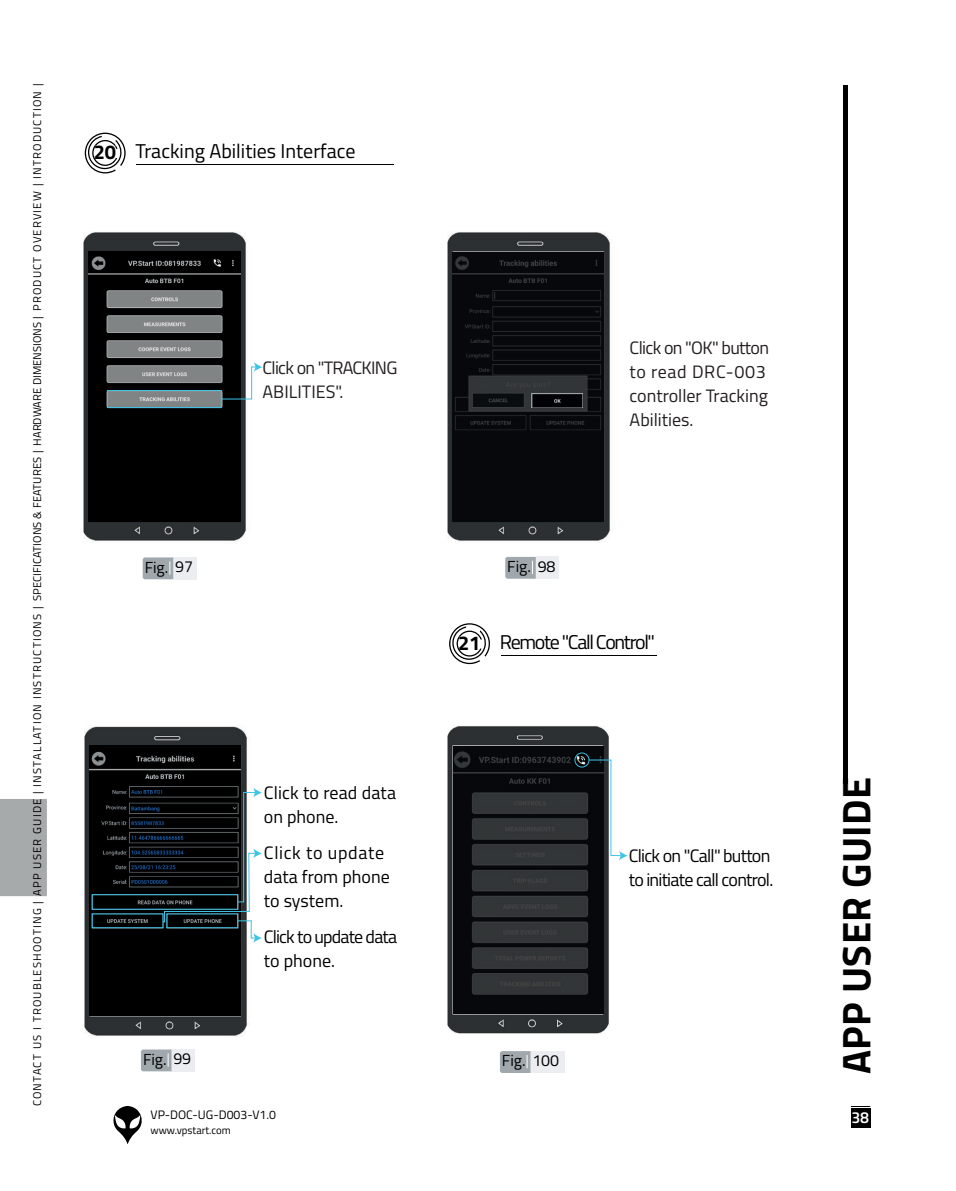
<style>
.page{position:relative;width:956px;height:1191px;background:#fff}
.page>*{position:absolute;margin:0;border:0;box-sizing:border-box;transform-origin:0 0}
.t1{font:700 40px "Titillium Web";letter-spacing:.01em;color:#000001}
.t2{font:20px "Titillium";color:#000001}
.t3{font:20px "Titillium";letter-spacing:-.065em;color:#000001}
.t4{font:18px/24px "Titillium";letter-spacing:-.005em;color:#000001}
.t5{font:18px/24px "Titillium";color:#231f20}
.t6{font:18px/24px "Titillium";letter-spacing:-.04em;color:#000001}
.t7{font:18px/24px "Titillium";letter-spacing:-.04em;color:#231f20}
.t8{font:18px/24px "Titillium";letter-spacing:-.045em;color:#000001}
.t9{font:16px "Titillium";color:#000001}
.t10{font:16px "Titillium Semibold Upright";color:#fff}
.t11{font:12.2px "Titillium Web";color:#000001}
.t12{font:11.2px "Titillium";letter-spacing:.105em;color:#000001}
.t13{font:10.8px "Titillium Web";color:#000001}
.s1{font-family:"Titillium Web";font-weight:700}
</style>
<div class="page">
<img style="left:84px;top:726px;width:164px;height:310px">
<img style="left:89px;top:745px;width:151px;height:270px">
<div style="left:92px;top:894px;width:146px;height:15px;border:1px solid #3dc4e7"></div>
<div style="left:92px;top:913px;width:71px;height:15px;border:1px solid #3dc4e7"></div>
<svg style="left:162px;top:788px;width:100px;height:154px;background:#31383b"></svg>
<div style="left:850px;top:1108px;width:20px;height:19px;background:#000001"></div>
<svg style="left:850px;top:1106px;width:20px;height:1px"></svg>
<div style="left:0;top:799px;width:47px;height:97px;background:#a7aaaa"></div>
<hr style="left:843px;top:85px;width:4px;height:698px;background:#000001">
<img style="left:143px;top:557px;width:53px;height:22px">
<svg style="left:169px;top:561px;width:1px;height:13px"></svg>
<img style="left:505px;top:557px;width:53px;height:22px">
<svg style="left:532px;top:561px;width:1px;height:13px"></svg>
<img style="left:500px;top:1051px;width:64px;height:22px">
<svg style="left:526px;top:1055px;width:1px;height:13px"></svg>
<svg style="left:113px;top:1106px;width:29px;height:38px"></svg>
<img style="left:141px;top:1049px;width:53px;height:22px">
<svg style="left:168px;top:1053px;width:1px;height:13px"></svg>
<svg style="left:85px;top:133px;width:41px;height:40px"></svg>
<hr style="left:137px;top:164px;width:257px;height:1px;background:#000001">
<img style="left:83px;top:232px;width:163px;height:309px">
<img style="left:89px;top:252px;width:151px;height:269px">
<div style="left:107px;top:390px;width:115px;height:18px;border:1px solid #3dc4e7"></div>
<svg style="left:220px;top:362px;width:42px;height:38px"></svg>
<div style="left:90px;top:496px;width:114px;height:25px;background:#000001"></div>
<img style="left:447px;top:232px;width:163px;height:309px">
<img style="left:452px;top:252px;width:151px;height:269px">
<img style="left:531px;top:393px;width:52px;height:15px">
<img style="left:447px;top:726px;width:162px;height:308px">
<img style="left:453px;top:746px;width:150px;height:267px">
<img style="left:573px;top:751px;width:17px;height:17px;border-radius:8px">
<svg style="left:449px;top:623px;width:41px;height:41px"></svg>
<hr style="left:501px;top:655px;width:155px;height:1px;background:#000001">
<svg style="left:587px;top:759px;width:40px;height:101px"></svg>
<div style="left:574px;top:752px;width:15px;height:15px;border:1px solid #3dc4e7;border-radius:50%"></div>
<p class="t12" style="left:29px;top:1106px;width:1024px;rotate:-90deg">CONTACT US I TROUBLESHOOTING | APP USER GUIDE | INSTALLATION INSTRUCTIONS | SPECIFICATIONS &amp; FEATURES | HARDWARE DIMENSIONS | PRODUCT OVERVIEW | INTRODUCTION |</p>
<h2 class="t2" style="left:94px;top:137px;width:263px"><span class="s1">20</span> Tracking Abilities Interface</h2>
<h3 class="t7" style="left:262px;top:355px;width:136px">Click on "TRACKING<br>ABILITIES".</h3>
<h3 class="t9" style="left:145px;top:555px;width:50px">Fig. 97</h3>
<h3 class="t9" style="left:507px;top:555px;width:50px">Fig. 98</h3>
<h3 class="t5" style="left:629px;top:335px;width:141px">Click on "OK" button to read DRC-003 controller Tracking<br>Abilities.</h3>
<h3 class="t9" style="left:143px;top:1047px;width:50px">Fig. 99</h3>
<h3 class="t4" style="left:264px;top:780px;width:134px">Click to read data on phone.</h3>
<h3 class="t4" style="left:264px;top:840px;width:127px">Click to update data from phone to system.</h3>
<h3 class="t8" style="left:264px;top:924px;width:135px">Click to update data to phone.</h3>
<p class="t11" style="left:150px;top:1105px;width:127px">VP-DOC-UG-D003-V1.0</p>
<p class="t13" style="left:150px;top:1122px;width:82px">www.vpstart.com</p>
<h2 class="t3" style="left:458px;top:627px;width:198px"><span class="s1">21</span> Remote "Call Control"</h2>
<h3 class="t9" style="left:502px;top:1049px;width:59px">Fig. 100</h3>
<h3 class="t6" style="left:628px;top:843px;width:146px">Click on "Call" button to initiate call control.</h3>
<h1 class="t1" style="left:825px;top:1074px;width:299px;rotate:-90deg">APP USER GUIDE</h1>
<h3 class="t10" style="left:851px;top:1104px;width:19px">38</h3>
</div>
